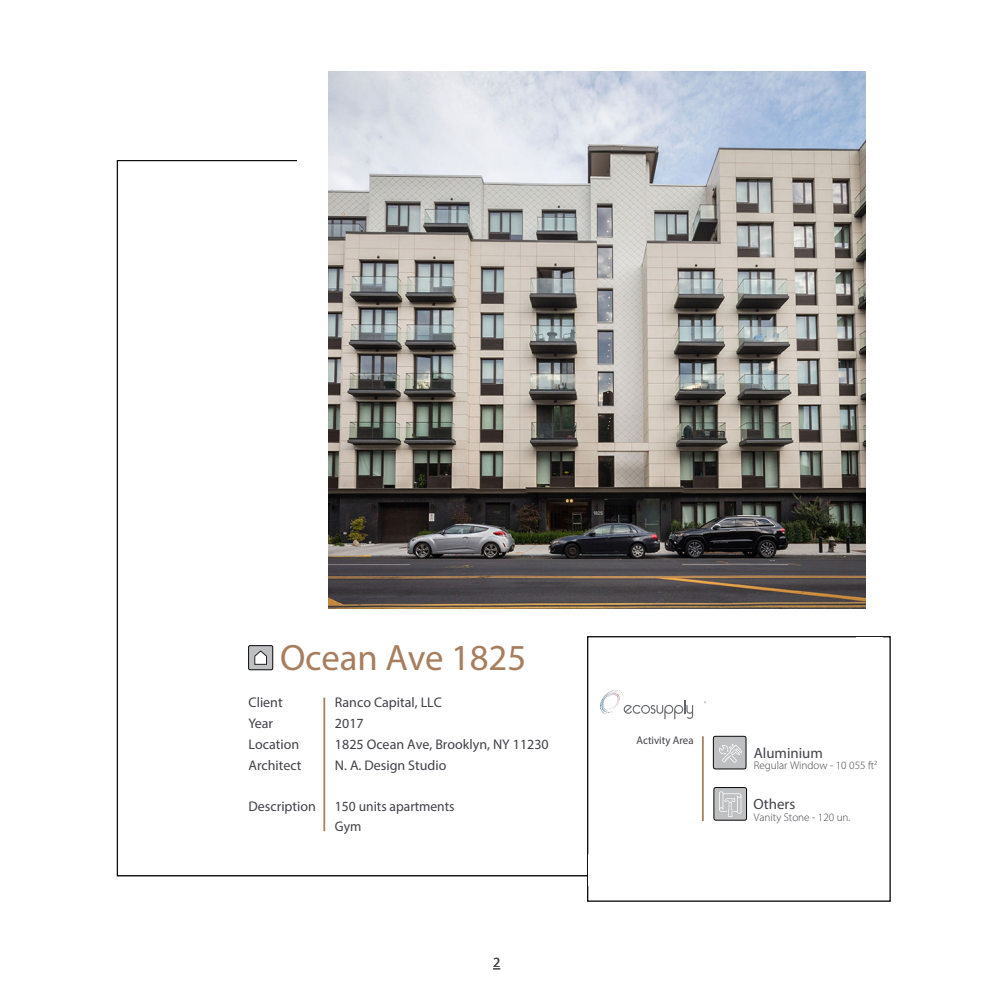
<style>
.page{position:relative;width:993px;height:993px;background:#fff}
.page>*{position:absolute;margin:0;border:0;box-sizing:border-box;transform-origin:0 0}
.t1{font:36.75px "Myriad Pro";letter-spacing:-.005em;color:#a77e5d}
.t2{font:14.88px "Myriad Pro";color:#424047}
.t3{font:14px/21px "Myriad Pro";color:#424047}
.t4{font:300 11.2px "Myriad Pro";color:#424047}
.t5{font:11.2px "Myriad Pro";color:#424047}
.s1{font-size:9.8px}
</style>
<div class="page">
<hr style="left:323px;top:697px;width:2px;height:133px;background:#a77e5d">
<svg style="left:248px;top:645px;width:25px;height:25px"></svg>
<div style="left:587px;top:636px;width:303px;height:265px;background:#fff;border:1px solid #0b090c"></div>
<div style="left:588px;top:854px;width:285px;height:31px;background:#fff"></div>
<svg style="left:712px;top:735px;width:34px;height:34px"></svg>
<hr style="left:701px;top:736px;width:2px;height:84px;background:#a77e5d">
<svg style="left:623px;top:700px;width:70px;height:19px"></svg>
<svg style="left:609px;top:690px;width:12px;height:2px"></svg>
<div style="left:855px;top:637px;width:27px;height:236px;background:#fff"></div>
<svg style="left:713px;top:787px;width:33px;height:33px"></svg>
<img style="left:328px;top:71px;width:536px;height:537px">
<h1 class="t1" style="left:280px;top:635px;width:247px">Ocean Ave 1825</h1>
<p class="t3" style="left:335px;top:691px;width:215px">Ranco Capital, LLC<br>2017<br>1825 Ocean Ave, Brooklyn, NY 11230<br>N. A. Design Studio</p>
<p class="t3" style="left:335px;top:794px;width:121px">150 units apartments</p>
<p class="t3" style="left:248px;top:691px;width:54px">Client<br>Year<br>Location<br>Architect</p>
<p class="t3" style="left:248px;top:795px;width:69px">Description</p>
<p class="t3" style="left:335px;top:815px;width:28px">Gym</p>
<p class="t3" style="left:493px;top:951px;width:9px">2</p>
<p class="t5" style="left:636px;top:732px;width:58px">Activity Area</p>
<p class="t2" style="left:753px;top:743px;width:71px">Aluminium</p>
<p class="t4" style="left:753px;top:758px;width:125px">Regular Window - 10 055 ft<span class="s1">²</span></p>
<p class="t2" style="left:753px;top:794px;width:43px">Others</p>
<p class="t4" style="left:753px;top:810px;width:98px">Vanity Stone - 120 un.</p>
</div>
